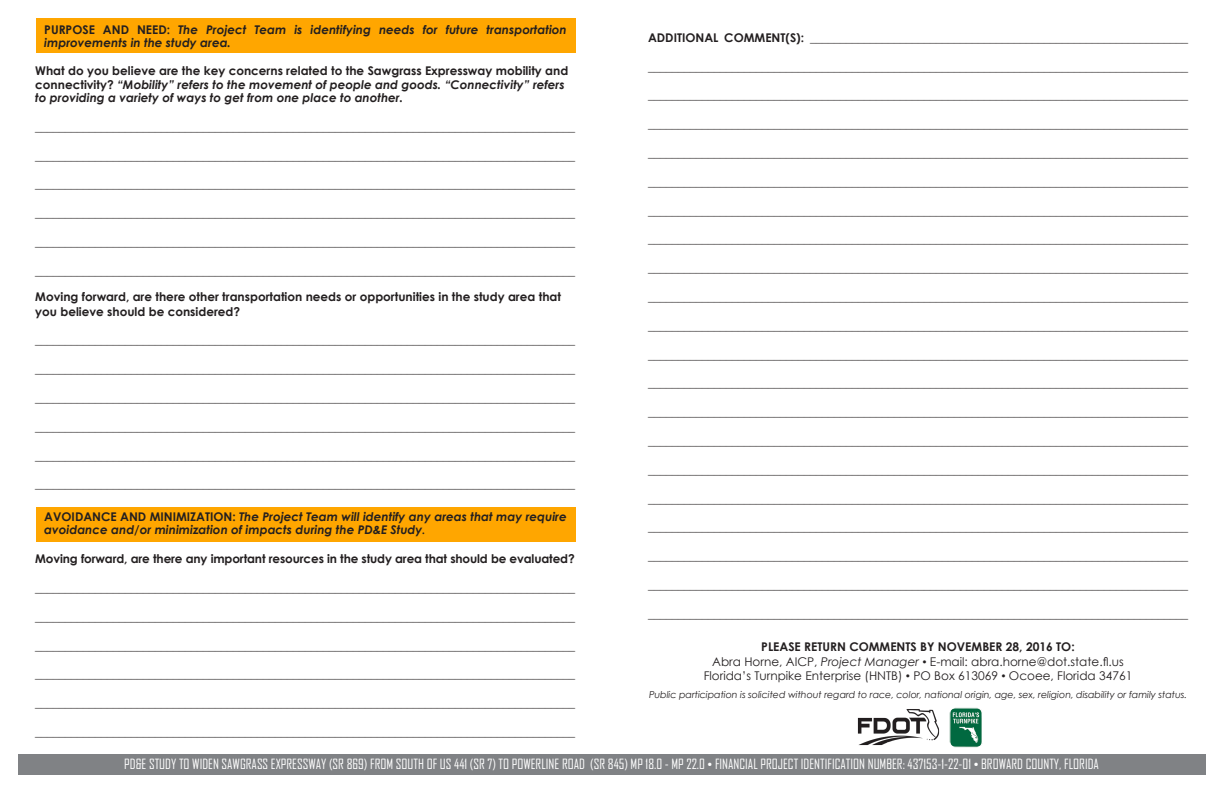
<style>
.page{position:relative;width:1224px;height:792px;background:#fff}
.page>*{position:absolute;margin:0;border:0;box-sizing:border-box;transform-origin:0 0}
.t1{font:13.5px "Agency FB";color:#fff}
.t2{font:12px "Century Gothic";color:#231f20}
.t3{font:700 12px/14.4px "Century Gothic";color:#231f20}
.t4{font:italic 700 12px/13px "Century Gothic";color:#231f20}
.t5{font:italic 9.5px "Century Gothic";letter-spacing:-.005em;color:#231f20}
.s1{font-style:normal}
.s2{font-style:italic}
.s3{font-size:10px}
.s4{font-family:"Gill Sans"}
</style>
<div class="page">
<div style="left:36px;top:507px;width:540px;height:35px;background:#ffa600"></div>
<div style="left:36px;top:18px;width:540px;height:35px;background:#ffa600"></div>
<div style="left:18px;top:754px;width:1188px;height:20px;background:#808285"></div>
<img style="left:857px;top:709px;width:83px;height:37px">
<img style="left:950px;top:708px;width:32px;height:39px">
<p class="t4" style="left:44px;top:23px;width:524px"><span class="s1">PURPOSE AND NEED:</span> The Project Team is identifying needs for future transportation improvements in the study area.</p>
<p class="t3" style="left:35px;top:63px;width:535px">What do you believe are the key concerns related to the Sawgrass Expressway mobility and connectivity? <span class="s2">“Mobility” refers to the movement of people and goods. “Connectivity” refers</span></p>
<p class="t4" style="left:35px;top:91px;width:369px">to providing a variety of ways to get from one place to another.</p>
<p class="t2" style="left:35px;top:118px;width:542px">__________________________________________________________________________________________</p>
<p class="t2" style="left:35px;top:147px;width:542px">__________________________________________________________________________________________</p>
<p class="t2" style="left:35px;top:176px;width:542px">__________________________________________________________________________________________</p>
<p class="t2" style="left:35px;top:205px;width:542px">__________________________________________________________________________________________</p>
<p class="t2" style="left:35px;top:233px;width:542px">__________________________________________________________________________________________</p>
<p class="t2" style="left:35px;top:262px;width:542px">__________________________________________________________________________________________</p>
<p class="t3" style="left:35px;top:289px;width:527px">Moving forward, are there other transportation needs or opportunities in the study area that you believe should be considered?</p>
<p class="t2" style="left:35px;top:332px;width:542px">__________________________________________________________________________________________</p>
<p class="t2" style="left:35px;top:361px;width:542px">__________________________________________________________________________________________</p>
<p class="t2" style="left:35px;top:389px;width:542px">__________________________________________________________________________________________</p>
<p class="t2" style="left:35px;top:418px;width:542px">__________________________________________________________________________________________</p>
<p class="t2" style="left:35px;top:447px;width:542px">__________________________________________________________________________________________</p>
<p class="t2" style="left:35px;top:476px;width:542px">__________________________________________________________________________________________</p>
<p class="t4" style="left:44px;top:510px;width:524px"><span class="s1">AVOIDANCE AND MINIMIZATION:</span> The Project Team will identify any areas that may require avoidance and/or minimization of impacts during the PD&amp;E Study<span class="s3">.</span></p>
<p class="t3" style="left:35px;top:551px;width:541px">Moving forward, are there any important resources in the study area that should be evaluated?</p>
<p class="t2" style="left:35px;top:579px;width:542px">__________________________________________________________________________________________</p>
<p class="t2" style="left:35px;top:608px;width:542px">__________________________________________________________________________________________</p>
<p class="t2" style="left:35px;top:637px;width:542px">__________________________________________________________________________________________</p>
<p class="t2" style="left:35px;top:666px;width:542px">__________________________________________________________________________________________</p>
<p class="t2" style="left:35px;top:695px;width:542px">__________________________________________________________________________________________</p>
<p class="t2" style="left:35px;top:723px;width:542px">__________________________________________________________________________________________</p>
<p class="t1" style="left:124px;top:756px;width:976px">PD&amp;E STUDY TO WIDEN SAWGRASS EXPRESSWAY (SR 869) FROM SOUTH OF US 441 (SR 7) TO POWERLINE ROAD (SR 845) MP 18.0 - MP 22.0 <span class="s4">•</span> FINANCIAL PROJECT IDENTIFICATION NUMBER: 437153-1-22-01 <span class="s4">•</span> BROWARD COUNTY, FLORIDA</p>
<p class="t3" style="left:648px;top:30px;width:541px">ADDITIONAL COMMENT(S): _______________________________________________________________</p>
<p class="t2" style="left:648px;top:58px;width:541px">__________________________________________________________________________________________</p>
<p class="t2" style="left:648px;top:87px;width:541px">__________________________________________________________________________________________</p>
<p class="t2" style="left:648px;top:115px;width:541px">__________________________________________________________________________________________</p>
<p class="t2" style="left:648px;top:144px;width:541px">__________________________________________________________________________________________</p>
<p class="t2" style="left:648px;top:173px;width:541px">__________________________________________________________________________________________</p>
<p class="t2" style="left:648px;top:202px;width:541px">__________________________________________________________________________________________</p>
<p class="t2" style="left:648px;top:231px;width:541px">__________________________________________________________________________________________</p>
<p class="t2" style="left:648px;top:259px;width:541px">__________________________________________________________________________________________</p>
<p class="t2" style="left:648px;top:288px;width:541px">__________________________________________________________________________________________</p>
<p class="t2" style="left:648px;top:317px;width:541px">__________________________________________________________________________________________</p>
<p class="t2" style="left:648px;top:346px;width:541px">__________________________________________________________________________________________</p>
<p class="t2" style="left:648px;top:375px;width:541px">__________________________________________________________________________________________</p>
<p class="t2" style="left:648px;top:403px;width:541px">__________________________________________________________________________________________</p>
<p class="t2" style="left:648px;top:432px;width:541px">__________________________________________________________________________________________</p>
<p class="t2" style="left:648px;top:461px;width:541px">__________________________________________________________________________________________</p>
<p class="t2" style="left:648px;top:490px;width:541px">__________________________________________________________________________________________</p>
<p class="t2" style="left:648px;top:519px;width:541px">__________________________________________________________________________________________</p>
<p class="t2" style="left:648px;top:547px;width:541px">__________________________________________________________________________________________</p>
<p class="t2" style="left:648px;top:576px;width:541px">__________________________________________________________________________________________</p>
<p class="t2" style="left:648px;top:605px;width:541px">__________________________________________________________________________________________</p>
<p class="t3" style="left:761px;top:639px;width:315px">PLEASE RETURN COMMENTS BY NOVEMBER 28, 2016 TO:</p>
<p class="t2" style="left:712px;top:653px;width:413px">Abra Horne, AICP, <span class="s2">Project Manager</span> <span class="s4">•</span> E-mail: abra.horne@dot.state.fl.us</p>
<p class="t2" style="left:704px;top:667px;width:430px">Florida’s Turnpike Enterprise (HNTB) <span class="s4">•</span> PO Box 613069 <span class="s4">•</span> Ocoee, Florida 34761</p>
<p class="t5" style="left:649px;top:688px;width:539px">Public participation is solicited without regard to race, color, national origin, age, sex, religion, disability or family status.</p>
</div>
